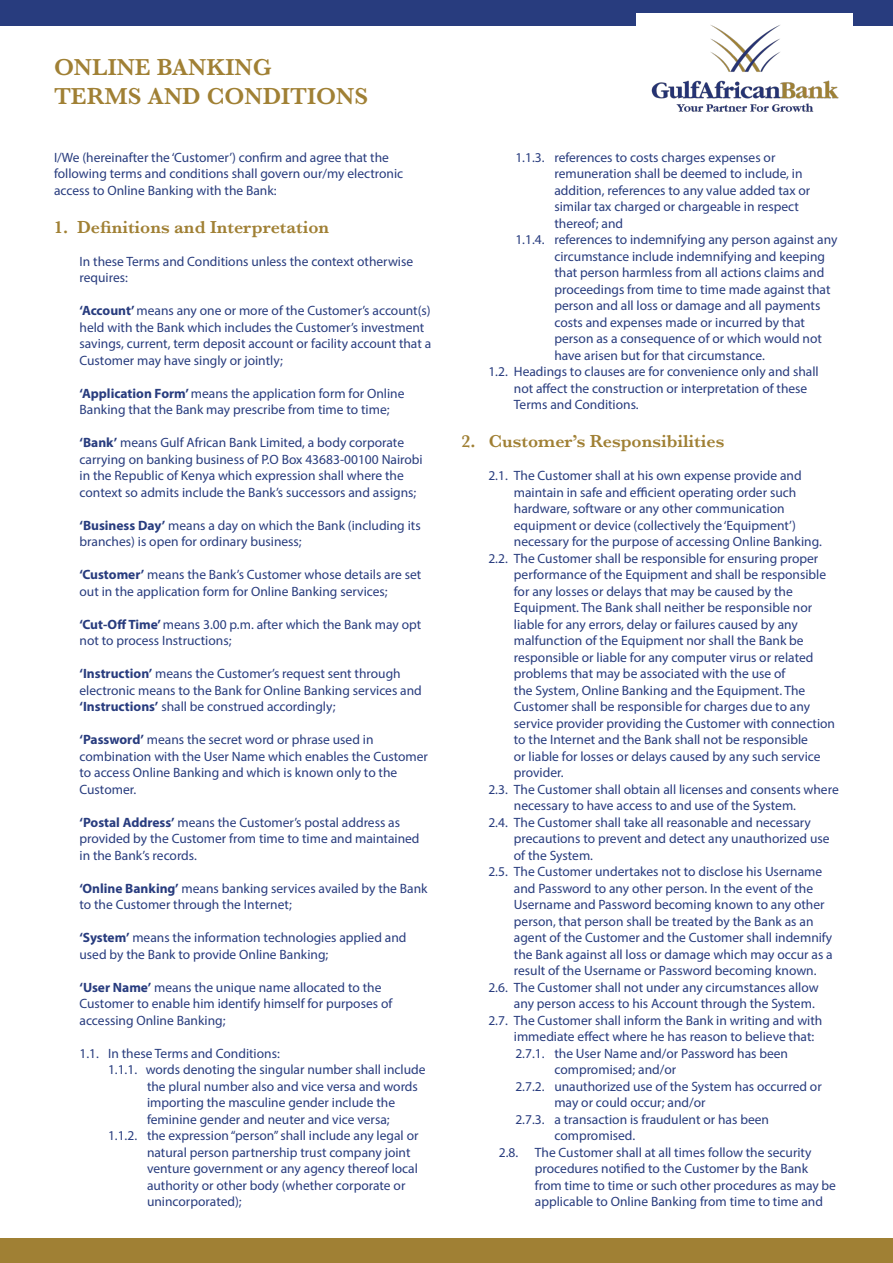
<style>
.page{position:relative;width:893px;height:1263px;background:#fff}
.page>*{position:absolute;margin:0;border:0;box-sizing:border-box;transform-origin:0 0}
.t1{font:600 24px/28.8px "Baskerville";color:#a08034}
.t2{font:600 18px "Baskerville";color:#a08034}
.t3{font:13.5px/16.5px "Myriad Pro";color:#283c7e}
.s1{font-weight:700}
</style>
<div class="page">
<div style="left:0;top:1px;width:893px;height:25px;background:#283c7e"></div>
<div style="left:0;top:1238px;width:893px;height:25px;background:#a08034"></div>
<div style="left:636px;top:13px;width:217px;height:116px;background:#fff"></div>
<img style="left:651px;top:25px;width:188px;height:87px">
<h1 class="t1" style="left:54px;top:53px;width:316px">ONLINE BANKING<br>TERMS AND CONDITIONS</h1>
<p class="t3" style="left:54px;top:149px;width:351px">I/We (hereinafter the ‘Customer’) confirm and agree that the following terms and conditions shall govern our/my electronic access to Online Banking with the Bank:</p>
<h2 class="t2" style="left:54px;top:214px;width:277px">1. Definitions and Interpretation</h2>
<p class="t3" style="left:80px;top:253px;width:335px">In these Terms and Conditions unless the context otherwise requires:</p>
<p class="t3" style="left:80px;top:302px;width:353px"><span class="s1">‘Account’</span> means any one or more of the Customer’s account(s) held with the Bank which includes the Customer’s investment savings, current, term deposit account or facility account that a Customer may have singly or jointly;</p>
<p class="t3" style="left:80px;top:385px;width:326px"><span class="s1">‘Application Form’</span> means the application form for Online<br>Banking that the Bank may prescribe from time to time;</p>
<p class="t3" style="left:80px;top:434px;width:345px"><span class="s1">‘Bank’</span> means Gulf African Bank Limited, a body corporate carrying on banking business of P.O Box 43683-00100 Nairobi in the Republic of Kenya which expression shall where the context so admits include the Bank’s successors and assigns;</p>
<p class="t3" style="left:80px;top:517px;width:343px"><span class="s1">‘Business Day’</span> means a day on which the Bank (including its branches) is open for ordinary business;</p>
<p class="t3" style="left:80px;top:566px;width:343px"><span class="s1">‘Customer’</span> means the Bank’s Customer whose details are set out in the application form for Online Banking services;</p>
<p class="t3" style="left:80px;top:616px;width:343px"><span class="s1">‘Cut-Off Time’</span> means 3.00 p.m. after which the Bank may opt not to process Instructions;</p>
<p class="t3" style="left:80px;top:665px;width:344px"><span class="s1">‘Instruction’</span> means the Customer’s request sent through electronic means to the Bank for Online Banking services and <span class="s1">‘Instructions’</span> shall be construed accordingly;</p>
<p class="t3" style="left:80px;top:731px;width:350px"><span class="s1">‘Password’</span> means the secret word or phrase used in combination with the User Name which enables the Customer to access Online Banking and which is known only to the Customer.</p>
<p class="t3" style="left:80px;top:814px;width:342px"><span class="s1">‘Postal Address’</span> means the Customer’s postal address as provided by the Customer from time to time and maintained in the Bank’s records.</p>
<p class="t3" style="left:80px;top:880px;width:350px"><span class="s1">‘Online Banking’</span> means banking services availed by the Bank to the Customer through the Internet;</p>
<p class="t3" style="left:80px;top:929px;width:328px"><span class="s1">‘System’</span> means the information technologies applied and used by the Bank to provide Online Banking;</p>
<p class="t3" style="left:80px;top:979px;width:314px"><span class="s1">‘User Name’</span> means the unique name allocated to the<br>Customer to enable him identify himself for purposes of accessing Online Banking;</p>
<p class="t3" style="left:80px;top:1045px;width:202px">1.1. In these Terms and Conditions:</p>
<p class="t3" style="left:108px;top:1061px;width:319px">1.1.1. words denoting the singular number shall include</p>
<p class="t3" style="left:147px;top:1078px;width:272px">the plural number also and vice versa and words</p>
<p class="t3" style="left:147px;top:1094px;width:250px">importing the masculine gender include the</p>
<p class="t3" style="left:147px;top:1111px;width:244px">feminine gender and neuter and vice versa;</p>
<p class="t3" style="left:108px;top:1127px;width:312px">1.1.2. the expression “person” shall include any legal or</p>
<p class="t3" style="left:147px;top:1144px;width:265px">natural person partnership trust company joint</p>
<p class="t3" style="left:147px;top:1160px;width:272px">venture government or any agency thereof local</p>
<p class="t3" style="left:147px;top:1177px;width:260px">authority or other body (whether corporate or</p>
<p class="t3" style="left:147px;top:1193px;width:96px">unincorporated);</p>
<p class="t3" style="left:515px;top:149px;width:262px">1.1.3. references to costs charges expenses or</p>
<p class="t3" style="left:554px;top:165px;width:250px">remuneration shall be deemed to include, in</p>
<p class="t3" style="left:554px;top:182px;width:257px">addition, references to any value added tax or</p>
<p class="t3" style="left:554px;top:198px;width:246px">similar tax charged or chargeable in respect</p>
<p class="t3" style="left:554px;top:215px;width:70px">thereof; and</p>
<p class="t3" style="left:515px;top:231px;width:324px">1.1.4. references to indemnifying any person against any</p>
<p class="t3" style="left:554px;top:248px;width:272px">circumstance include indemnifying and keeping</p>
<p class="t3" style="left:554px;top:264px;width:271px">that person harmless from all actions claims and</p>
<p class="t3" style="left:554px;top:281px;width:278px">proceedings from time to time made against that</p>
<p class="t3" style="left:554px;top:297px;width:268px">person and all loss or damage and all payments</p>
<p class="t3" style="left:554px;top:314px;width:252px">costs and expenses made or incurred by that</p>
<p class="t3" style="left:554px;top:330px;width:269px">person as a consequence of or which would not</p>
<p class="t3" style="left:554px;top:347px;width:212px">have arisen but for that circumstance.</p>
<p class="t3" style="left:488px;top:363px;width:332px">1.2. Headings to clauses are for convenience only and shall</p>
<p class="t3" style="left:514px;top:380px;width:295px">not affect the construction or interpretation of these</p>
<p class="t3" style="left:514px;top:396px;width:126px">Terms and Conditions.</p>
<h2 class="t2" style="left:461px;top:429px;width:264px">2. Customer’s Responsibilities</h2>
<p class="t3" style="left:488px;top:467px;width:315px">2.1. The Customer shall at his own expense provide and</p>
<p class="t3" style="left:514px;top:484px;width:284px">maintain in safe and efficient operating order such</p>
<p class="t3" style="left:514px;top:500px;width:272px">hardware, software or any other communication</p>
<p class="t3" style="left:514px;top:517px;width:284px">equipment or device (collectively the ‘Equipment’)</p>
<p class="t3" style="left:514px;top:533px;width:309px">necessary for the purpose of accessing Online Banking.</p>
<p class="t3" style="left:488px;top:550px;width:331px">2.2. The Customer shall be responsible for ensuring proper</p>
<p class="t3" style="left:514px;top:566px;width:314px">performance of the Equipment and shall be responsible</p>
<p class="t3" style="left:514px;top:583px;width:280px">for any losses or delays that may be caused by the</p>
<p class="t3" style="left:514px;top:599px;width:300px">Equipment. The Bank shall neither be responsible nor</p>
<p class="t3" style="left:514px;top:616px;width:285px">liable for any errors, delay or failures caused by any</p>
<p class="t3" style="left:514px;top:632px;width:291px">malfunction of the Equipment nor shall the Bank be</p>
<p class="t3" style="left:514px;top:649px;width:301px">responsible or liable for any computer virus or related</p>
<p class="t3" style="left:514px;top:665px;width:273px">problems that may be associated with the use of</p>
<p class="t3" style="left:514px;top:682px;width:293px">the System, Online Banking and the Equipment. The</p>
<p class="t3" style="left:514px;top:698px;width:298px">Customer shall be responsible for charges due to any</p>
<p class="t3" style="left:514px;top:715px;width:323px">service provider providing the Customer with connection</p>
<p class="t3" style="left:514px;top:731px;width:296px">to the Internet and the Bank shall not be responsible</p>
<p class="t3" style="left:514px;top:748px;width:308px">or liable for losses or delays caused by any such service</p>
<p class="t3" style="left:514px;top:764px;width:51px">provider.</p>
<p class="t3" style="left:488px;top:781px;width:352px">2.3. The Customer shall obtain all licenses and consents where</p>
<p class="t3" style="left:514px;top:797px;width:284px">necessary to have access to and use of the System.</p>
<p class="t3" style="left:488px;top:814px;width:324px">2.4. The Customer shall take all reasonable and necessary</p>
<p class="t3" style="left:514px;top:830px;width:317px">precautions to prevent and detect any unauthorized use</p>
<p class="t3" style="left:514px;top:847px;width:81px">of the System.</p>
<p class="t3" style="left:488px;top:863px;width:335px">2.5. The Customer undertakes not to disclose his Username</p>
<p class="t3" style="left:514px;top:880px;width:301px">and Password to any other person. In the event of the</p>
<p class="t3" style="left:514px;top:896px;width:312px">Username and Password becoming known to any other</p>
<p class="t3" style="left:514px;top:913px;width:301px">person, that person shall be treated by the Bank as an</p>
<p class="t3" style="left:514px;top:929px;width:320px">agent of the Customer and the Customer shall indemnify</p>
<p class="t3" style="left:514px;top:946px;width:320px">the Bank against all loss or damage which may occur as a</p>
<p class="t3" style="left:514px;top:962px;width:304px">result of the Username or Password becoming known.</p>
<p class="t3" style="left:488px;top:979px;width:332px">2.6. The Customer shall not under any circumstances allow</p>
<p class="t3" style="left:514px;top:995px;width:302px">any person access to his Account through the System.</p>
<p class="t3" style="left:488px;top:1012px;width:336px">2.7. The Customer shall inform the Bank in writing and with</p>
<p class="t3" style="left:514px;top:1028px;width:302px">immediate effect where he has reason to believe that:</p>
<p class="t3" style="left:515px;top:1045px;width:274px">2.7.1. the User Name and/or Password has been</p>
<p class="t3" style="left:554px;top:1061px;width:123px">compromised; and/or</p>
<p class="t3" style="left:515px;top:1078px;width:308px">2.7.2. unauthorized use of the System has occurred or</p>
<p class="t3" style="left:554px;top:1094px;width:153px">may or could occur; and/or</p>
<p class="t3" style="left:515px;top:1111px;width:255px">2.7.3. a transaction is fraudulent or has been</p>
<p class="t3" style="left:554px;top:1127px;width:82px">compromised.</p>
<p class="t3" style="left:499px;top:1144px;width:314px">2.8. The Customer shall at all times follow the security</p>
<p class="t3" style="left:535px;top:1160px;width:275px">procedures notified to the Customer by the Bank</p>
<p class="t3" style="left:535px;top:1177px;width:303px">from time to time or such other procedures as may be</p>
<p class="t3" style="left:535px;top:1193px;width:290px">applicable to Online Banking from time to time and</p>
</div>
